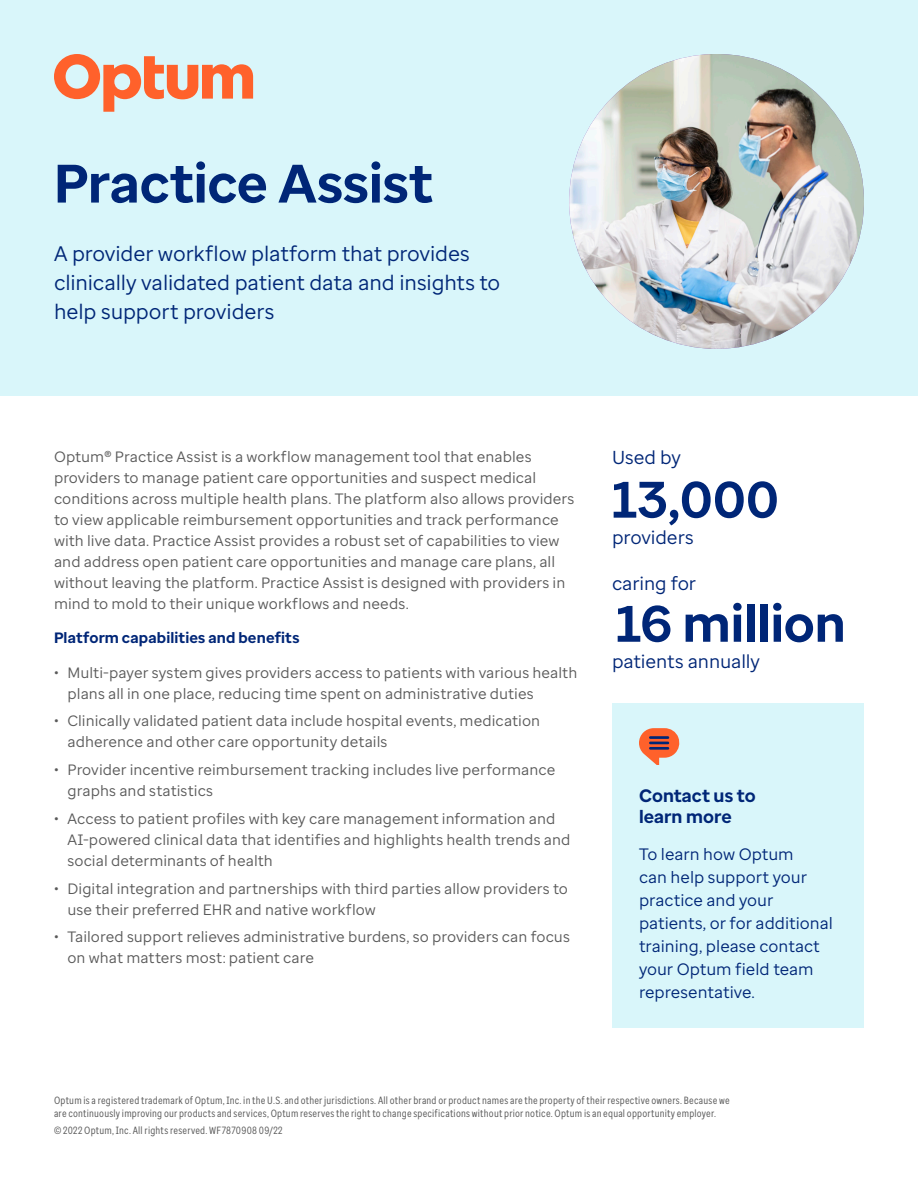
<style>
.page{position:relative;width:918px;height:1188px;background:#fff}
.page>*{position:absolute;margin:0;border:0;box-sizing:border-box;transform-origin:0 0}
.Headline{font:700 54px "Optum Sans";color:#002677}
.Callout_body{font:700 51.15px "Optum Sans";color:#002677}
.Stat_-_Large{font:700 51.15px "Optum Sans";color:#002677}
.Intro{font:21px/29.4px "Optum Sans";letter-spacing:-.005em;color:#002677}
.Callout_body-2{font:18.75px "Optum Sans";letter-spacing:-.005em;color:#002677}
.Callout_header{font:700 18px/21.6px "Optum Sans";letter-spacing:.005em;color:#002677}
.Callout_body-3{font:16.5px/23.1px "Optum Sans";color:#002677}
.Body{font:15px/21px "Optum Sans";letter-spacing:.005em;color:#5a5a5a}
.Body-2{font:700 15px "Optum Sans";letter-spacing:.01em;color:#002677}
.Legal{font:10.5px/12.6px "Optum Sans Cond";letter-spacing:.02em;color:#5a5a5a}
</style>
<div class="page">
<div style="left:0;top:0;width:918px;height:396px;background:#d9f6fa"></div>
<img style="left:569px;top:54px;width:295px;height:295px;border-radius:147px">
<svg style="left:54px;top:54px;width:199px;height:58px"></svg>
<div style="left:612px;top:703px;width:252px;height:325px;background:#d9f6fa"></div>
<svg style="left:639px;top:728px;width:40px;height:37px"></svg>
<p class="Headline" style="left:54px;top:148px;width:380px">Practice Assist</p>
<p class="Intro" style="left:54px;top:238px;width:448px">A provider workflow platform that provides clinically validated patient data and insights to help support providers</p>
<p class="Body" style="left:54px;top:446px;width:522px">Optum<sup>®</sup> Practice Assist is a workflow management tool that enables providers to manage patient care opportunities and suspect medical conditions across multiple health plans. The platform also allows providers to view applicable reimbursement opportunities and track performance with live data. Practice Assist provides a robust set of capabilities to view and address open patient care opportunities and manage care plans, all without leaving the platform. Practice Assist is designed with providers in mind to mold to their unique workflows and needs.</p>
<p class="Body-2" style="left:54px;top:628px;width:247px">Platform capabilities and benefits</p>
<p class="Body" style="left:68px;top:662px;width:511px;text-indent:-14px">• Multi-payer system gives providers access to patients with various health plans all in one place, reducing time spent on administrative duties</p>
<p class="Body" style="left:68px;top:710px;width:474px;text-indent:-14px">• Clinically validated patient data include hospital events, medication adherence and other care opportunity details</p>
<p class="Body" style="left:68px;top:759px;width:490px;text-indent:-14px">• Provider incentive reimbursement tracking includes live performance graphs and statistics</p>
<p class="Body" style="left:68px;top:808px;width:504px;text-indent:-14px">• Access to patient profiles with key care management information and<br>AI-powered clinical data that identifies and highlights health trends and social determinants of health</p>
<p class="Body" style="left:68px;top:878px;width:502px;text-indent:-14px">• Digital integration and partnerships with third parties allow providers to use their preferred EHR and native workflow</p>
<p class="Body" style="left:68px;top:926px;width:504px;text-indent:-14px">• Tailored support relieves administrative burdens, so providers can focus on what matters most: patient care</p>
<p class="Callout_body-2" style="left:612px;top:446px;width:70px">Used by</p>
<p class="Stat_-_Large" style="left:612px;top:466px;width:168px">13,000</p>
<p class="Callout_body-2" style="left:612px;top:525px;width:83px">providers</p>
<p class="Callout_body-2" style="left:612px;top:571px;width:86px">caring for</p>
<p class="Callout_body" style="left:616px;top:590px;width:231px">16 million</p>
<p class="Callout_body-2" style="left:612px;top:649px;width:150px">patients annually</p>
<p class="Callout_header" style="left:639px;top:784px;width:118px">Contact us to learn more</p>
<p class="Callout_body-3" style="left:639px;top:842px;width:195px">To learn how Optum<br>can help support your practice and your patients, or for additional training, please contact your Optum field team representative.</p>
<p class="Legal" style="left:54px;top:1094px;width:677px">Optum is a registered trademark of Optum, Inc. in the U.S. and other jurisdictions. All other brand or product names are the property of their respective owners. Because we are continuously improving our products and services, Optum reserves the right to change specifications without prior notice. Optum is an equal opportunity employer.</p>
<p class="Legal" style="left:54px;top:1124px;width:230px">© 2022 Optum, Inc. All rights reserved. WF7870908 09/22</p>
</div>
